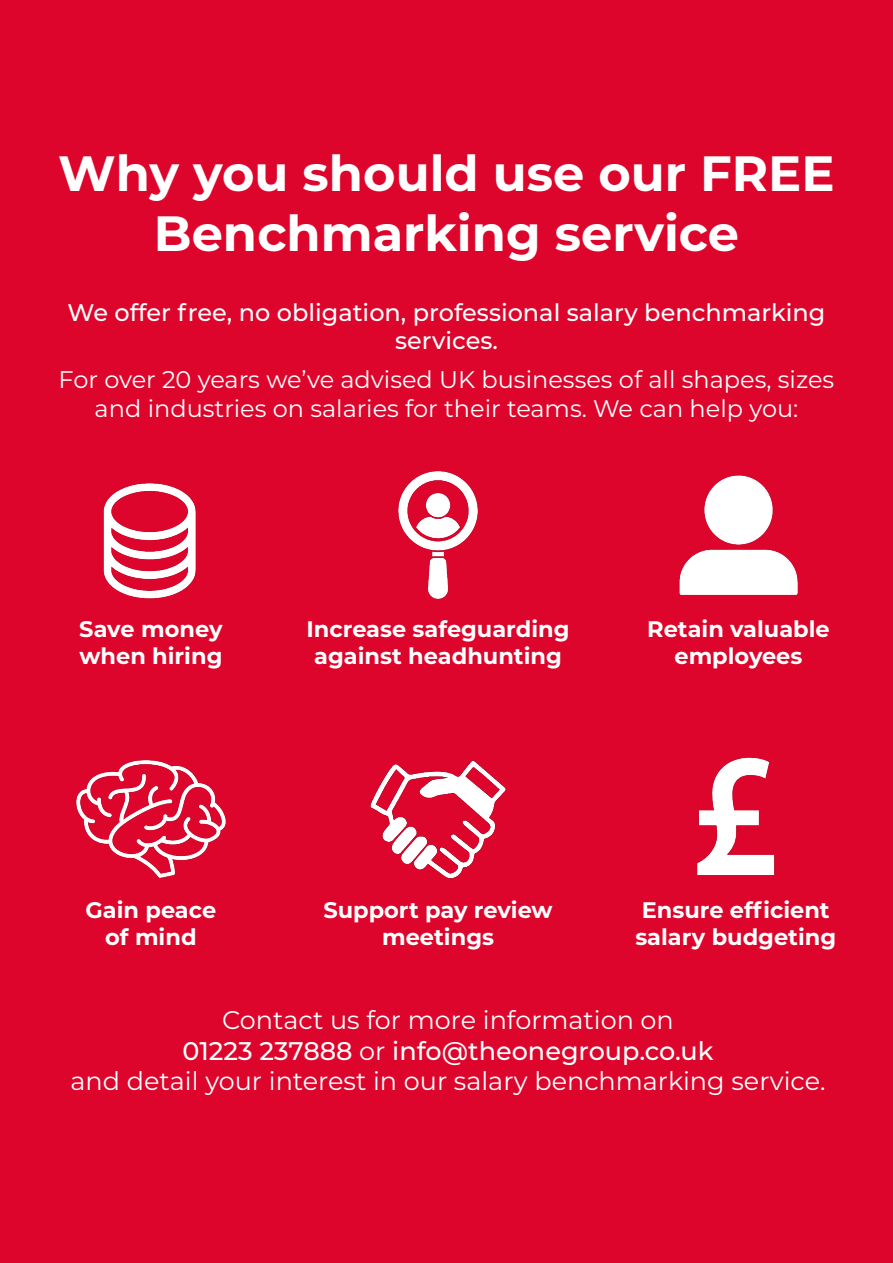
<style>
.page{position:relative;width:893px;height:1263px;background:#dd052b}
.page>*{position:absolute;margin:0;border:0;box-sizing:border-box;transform-origin:0 0}
.t1{font:700 49.5px/59.4px "Montserrat";color:#fff;text-align:center}
.t2{font:25.5px/30.6px "Montserrat";color:#fff;text-align:center}
.t3{font:24px/28.8px "Montserrat";color:#fff;text-align:center}
.t4{font:500 24px/28.8px "Montserrat";color:#fff;text-align:center}
.t5{font:700 22.5px/27px "Montserrat";color:#fff;text-align:center}
.s1{font-weight:500}
</style>
<div class="page">
<img style="left:103px;top:483px;width:93px;height:116px">
<img style="left:76px;top:760px;width:150px;height:118px">
<img style="left:679px;top:475px;width:119px;height:120px">
<img style="left:697px;top:757px;width:78px;height:119px">
<img style="left:398px;top:471px;width:80px;height:128px">
<img style="left:370px;top:760px;width:136px;height:119px">
<h1 class="t1" style="left:58px;top:142px;width:778px">Why you should use our FREE<br>Benchmarking service</h1>
<p class="t4" style="left:68px;top:297px;width:759px">We offer free, no obligation, professional salary benchmarking services.</p>
<p class="t3" style="left:59px;top:364px;width:777px">For over 20 years we’ve advised UK businesses of all shapes, sizes and industries on salaries for their teams. We can help you:</p>
<p class="t5" style="left:79px;top:614px;width:145px;text-align:left">Save money when hiring</p>
<p class="t5" style="left:306px;top:614px;width:265px">Increase safeguarding against headhunting</p>
<p class="t5" style="left:647px;top:614px;width:184px">Retain valuable employees</p>
<p class="t5" style="left:86px;top:895px;width:132px">Gain peace of mind</p>
<p class="t5" style="left:323px;top:895px;width:231px">Support pay review meetings</p>
<p class="t5" style="left:635px;top:895px;width:202px;text-align:left">Ensure efficient salary budgeting</p>
<p class="t2" style="left:71px;top:1004px;width:756px">Contact us for more information on<br><span class="s1">01223 237888</span> or <span class="s1">info@theonegroup.co.uk<br></span>and detail your interest in our salary benchmarking service.</p>
</div>
